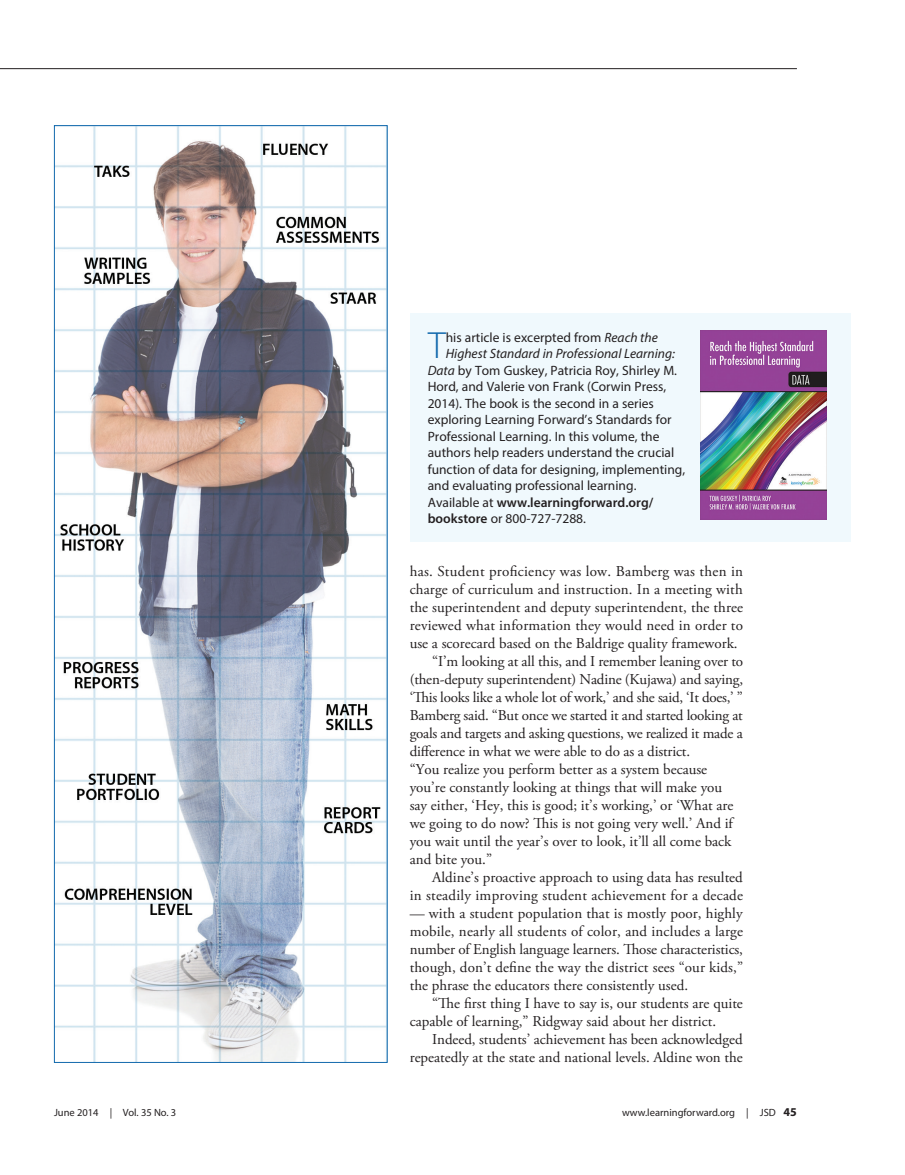
<style>
.page{position:relative;width:905px;height:1175px;background:#fff}
.page>*{position:absolute;margin:0;border:0;box-sizing:border-box;transform-origin:0 0}
.box{font:300 37.95px "Myriad Pro";color:#1269ad}
.body{font:15px/18px "Adobe Garamond Pro";color:#231f20;text-align:justify}
.box-2{font:13.5px "Myriad Pro";color:#231f20}
.box-3{font:italic 13.5px "Myriad Pro";color:#231f20}
.box-4{font:600 13.5px "Myriad Pro";color:#231f20}
.t1{font:10.5px "Myriad Pro";color:#231f20}
.s1{font-style:italic}
.s2{font-weight:400}
.s3{font-weight:600}
.s4{font-weight:700;font-size:12px}
</style>
<div class="page">
<hr style="left:0;top:68px;width:796px;height:1px;background:#231f20">
<img style="left:56px;top:127px;width:329px;height:933px">
<div style="left:410px;top:313px;width:440px;height:228px;background:#f0f9fd"></div>
<img style="left:700px;top:330px;width:126px;height:189px">
<p class="box" style="left:428px;top:322px;width:19px">T</p>
<p class="box-2" style="left:446px;top:329px;width:213px">his article is excerpted from <span class="s1">Reach the</span></p>
<p class="box-3" style="left:446px;top:345px;width:231px">Highest Standard in Professional Learning:</p>
<p class="box-2" style="left:428px;top:362px;width:251px"><span class="s1">Data</span> by Tom Guskey, Patricia Roy, Shirley M.</p>
<p class="box-2" style="left:428px;top:378px;width:240px">Hord, and Valerie von Frank (Corwin Press,</p>
<p class="box-2" style="left:428px;top:395px;width:228px">2014). The book is the second in a series</p>
<p class="box-2" style="left:428px;top:411px;width:245px">exploring Learning Forward’s Standards for</p>
<p class="box-2" style="left:428px;top:428px;width:233px">Professional Learning. In this volume, the</p>
<p class="box-2" style="left:428px;top:444px;width:248px">authors help readers understand the crucial</p>
<p class="box-2" style="left:428px;top:461px;width:259px">function of data for designing, implementing,</p>
<p class="box-2" style="left:428px;top:477px;width:210px">and evaluating professional learning.</p>
<p class="box-4" style="left:428px;top:493px;width:227px"><span class="s2">Available at</span> www.learningforward.org/</p>
<p class="box-2" style="left:428px;top:510px;width:160px"><span class="s3">bookstore</span> or 800-727-7288.</p>
<p class="body" style="left:410px;top:563px;width:335px">has. Student proficiency was low. Bamberg was then in charge of curriculum and instruction. In a meeting with the superintendent and deputy superintendent, the three reviewed what information they would need in order to use a scorecard based on the Baldrige quality framework.</p>
<p class="body" style="left:410px;top:653px;width:335px;text-indent:22px">“I’m looking at all this, and I remember leaning over to (then-deputy superintendent) Nadine (Kujawa) and saying, ‘This looks like a whole lot of work,’ and she said, ‘It does,’ ” Bamberg said. “But once we started it and started looking at goals and targets and asking questions, we realized it made a difference in what we were able to do as a district.</p>
<p class="body" style="left:410px;top:761px;width:325px;text-align:left">“You realize you perform better as a system because you’re constantly looking at things that will make you say either, ‘Hey, this is good; it’s working,’ or ‘What are we going to do now? This is not going very well.’ And if you wait until the year’s over to look, it’ll all come back and bite you.”</p>
<p class="body" style="left:410px;top:869px;width:335px;text-align:right">Aldine’s proactive approach to using data has resulted<br>in steadily improving student achievement for a decade</p>
<p class="body" style="left:410px;top:905px;width:335px">— with a student population that is mostly poor, highly mobile, nearly all students of color, and includes a large number of English language learners. Those characteristics, though, don’t define the way the district sees “our kids,” the phrase the educators there consistently used.</p>
<p class="body" style="left:410px;top:995px;width:334px;text-indent:22px">“The first thing I have to say is, our students are quite capable of learning,” Ridgway said about her district.</p>
<p class="body" style="left:410px;top:1031px;width:334px;text-align:right">Indeed, students’ achievement has been acknowledged repeatedly at the state and national levels. Aldine won the</p>
<p class="t1" style="left:54px;top:1106px;width:124px">June 2014 | Vol. 35 No. 3</p>
<p class="t1" style="left:622px;top:1106px;width:176px">www.learningforward.org | JSD <span class="s4">45</span></p>
</div>
